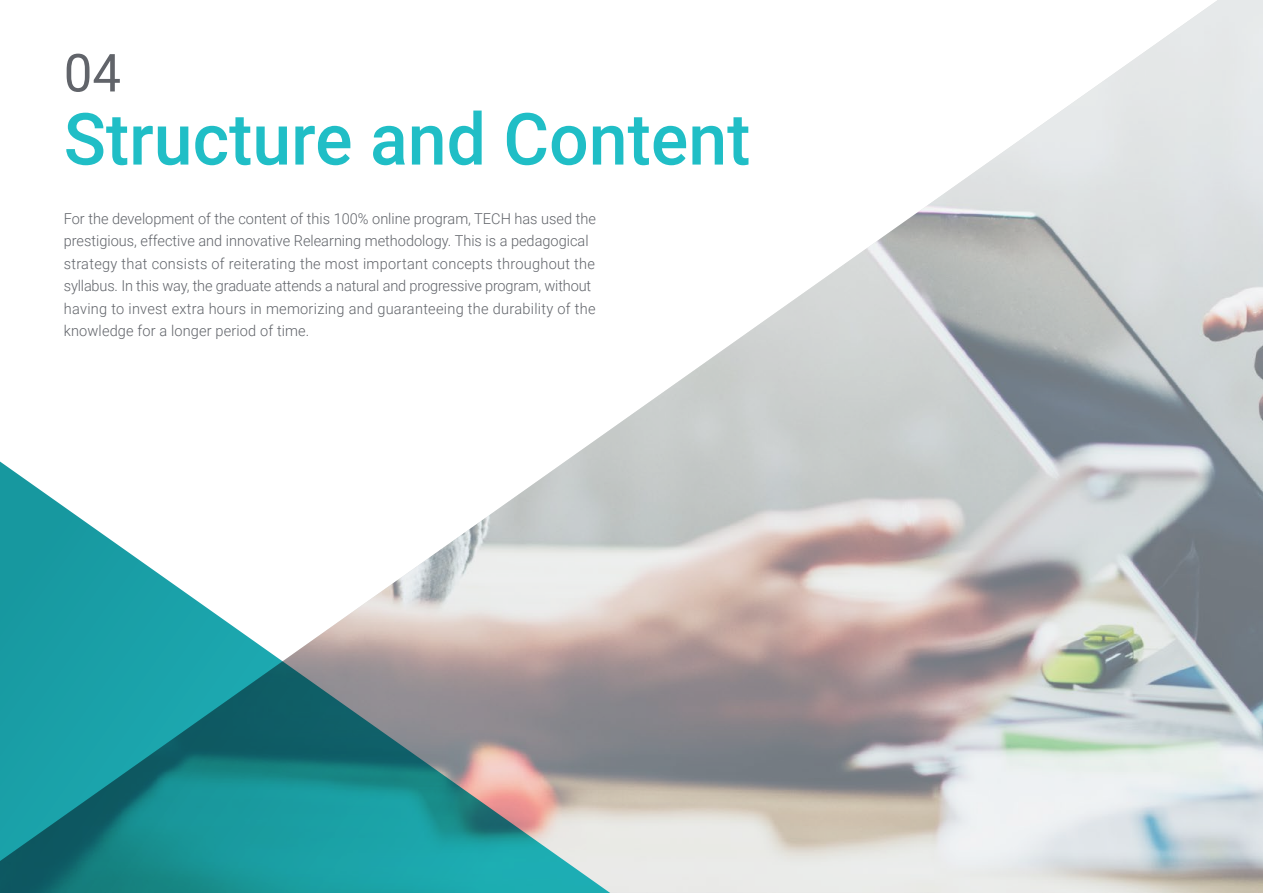
<style>
.page{position:relative;width:1263px;height:893px;background:#fff}
.page>*{position:absolute;margin:0;border:0;box-sizing:border-box;transform-origin:0 0}
.t1{font:500 72px "Roboto";color:#20bec6}
.t2{font:52.5px "Roboto";color:#61646a}
.t3{font:300 15px/22.5px "Roboto";color:#61646a}
</style>
<div class="page">
<img style="left:587px;top:0;width:676px;height:893px">
<svg style="left:0;top:446px;width:640px;height:447px"></svg>
<h2 class="t2" style="left:64px;top:36px;width:59px">04</h2>
<h1 class="t1" style="left:64px;top:89px;width:688px">Structure and Content</h1>
<p class="t3" style="left:64px;top:207px;width:534px">For the development of the content of this 100% online program, TECH has used the prestigious, effective and innovative Relearning methodology. This is a pedagogical strategy that consists of reiterating the most important concepts throughout the syllabus. In this way, the graduate attends a natural and progressive program, without having to invest extra hours in memorizing and guaranteeing the durability of the knowledge for a longer period of time.</p>
</div>
